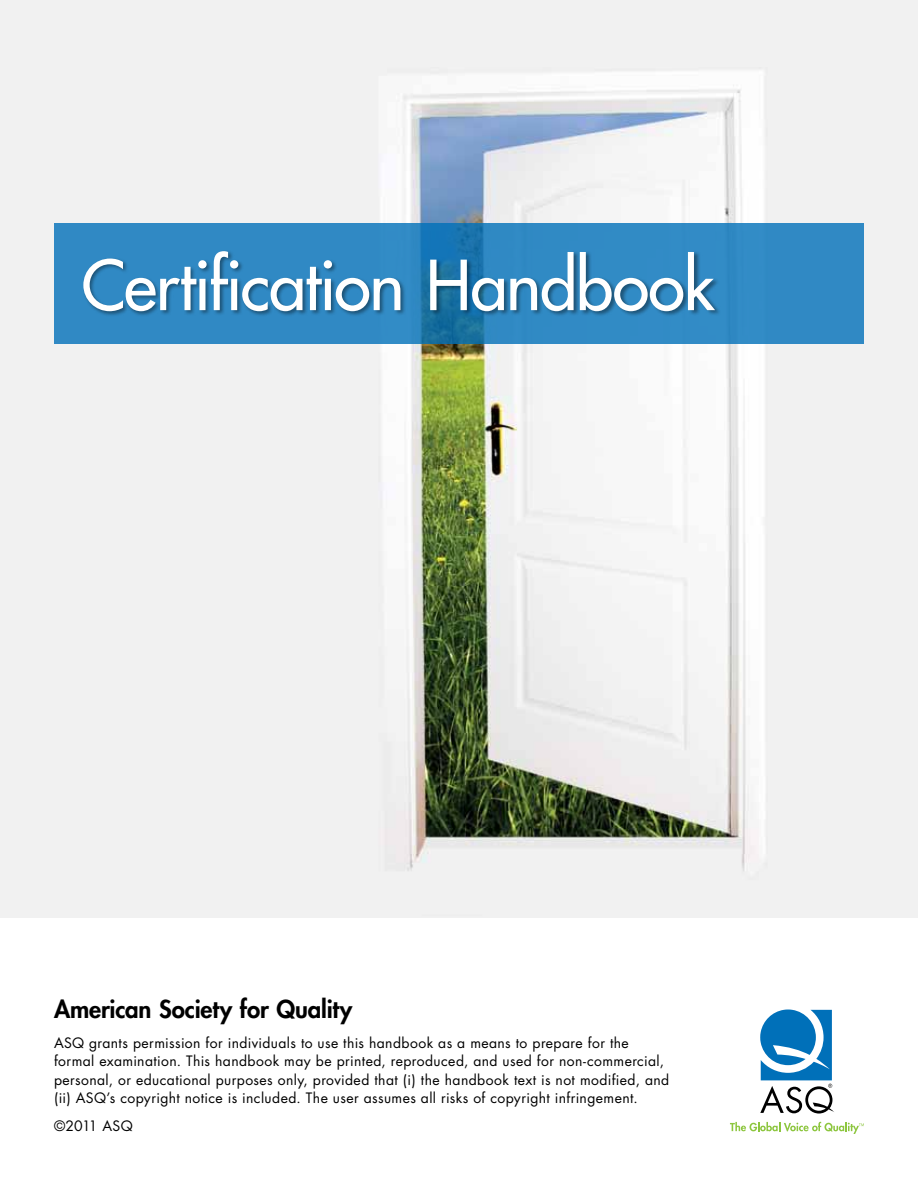
<style>
.page{position:relative;width:918px;height:1188px;background:#fff}
.page>*{position:absolute;margin:0;border:0;box-sizing:border-box;transform-origin:0 0}
.t1{font:67.05px "Futura";letter-spacing:-.02em;color:#fff}
.t2{font:800 24px "Futura";letter-spacing:-.005em;color:#000}
.t3{font:13.95px/18.1px "Futura";letter-spacing:.03em;color:#000}
</style>
<div class="page">
<img style="left:0;top:0;width:918px;height:918px">
<svg style="left:760px;top:1010px;width:74px;height:104px"></svg>
<svg style="left:730px;top:1122px;width:134px;height:12px"></svg>
<div style="left:54px;top:224px;width:809px;height:120px;background:#3089c4"></div>
<div style="left:83px;top:250px;width:639px;height:67px;background:#000;opacity:.4"></div>
<h1 class="t1" style="left:81px;top:242px;width:635px">Certification Handbook</h1>
<h2 class="t2" style="left:54px;top:993px;width:300px">American Society for Quality</h2>
<p class="t3" style="left:54px;top:1034px;width:617px">ASQ grants permission for individuals to use this handbook as a means to prepare for the formal examination. This handbook may be printed, reproduced, and used for non-commercial, personal, or educational purposes only, provided that (i) the handbook text is not modified, and (ii) ASQ’s copyright notice is included. The user assumes all risks of copyright infringement.</p>
<p class="t3" style="left:54px;top:1117px;width:80px">©2011 ASQ</p>
</div>
